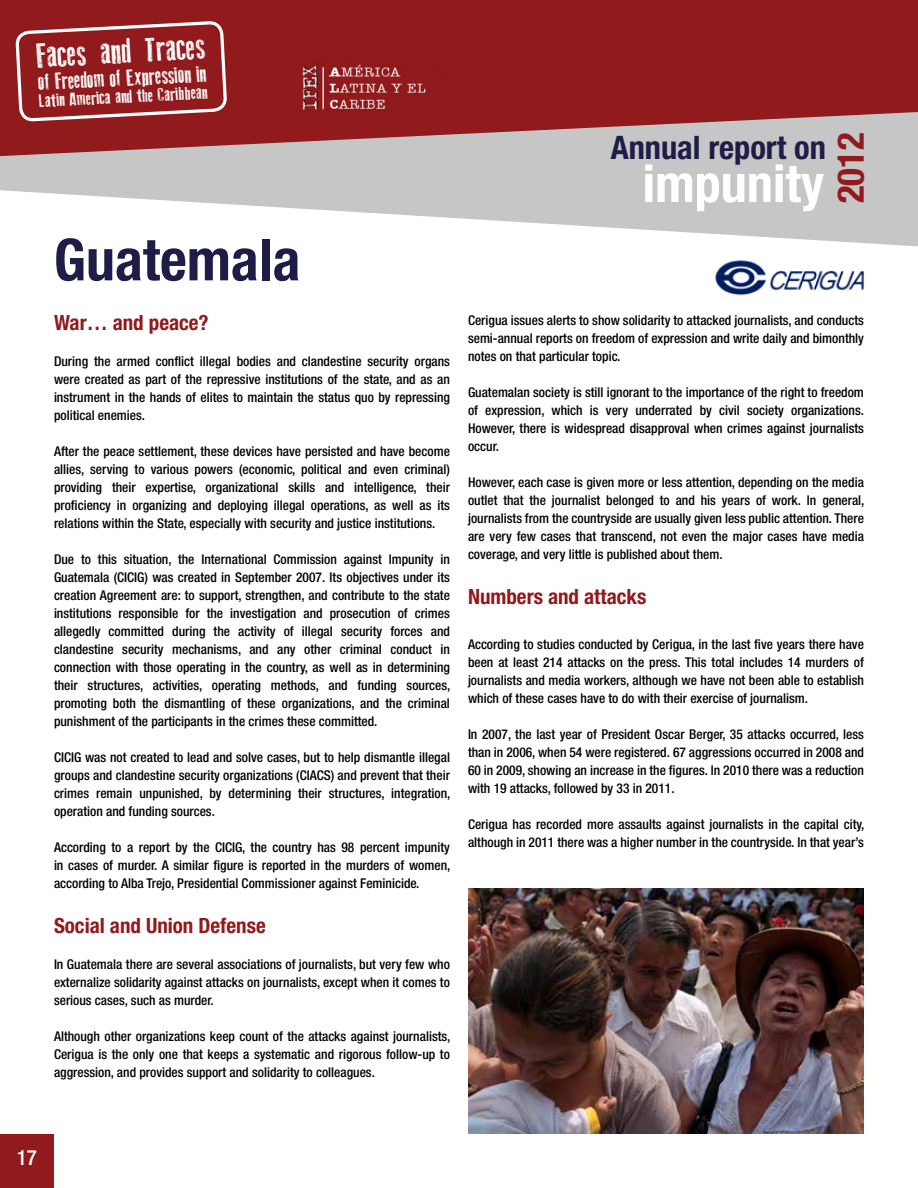
<style>
.page{position:relative;width:918px;height:1188px;background:#fff}
.page>*{position:absolute;margin:0;border:0;box-sizing:border-box;transform-origin:0 0}
.t1{font:700 condensed 58.05px "Helvetica Neue LT Std";color:#1e1d47}
.t2{font:700 condensed 52.2px "Helvetica Neue LT Std";color:#fff}
.t3{font:700 condensed 36.9px "Helvetica Neue LT Std";color:#901a1c}
.t4{font:34.2px "Old Press";color:#fff}
.t5{font:700 condensed 32.4px "Helvetica Neue LT Std";color:#1e1d47}
.t6{font:22.8px "Old Press";color:#fff}
.t7{font:700 condensed 21px "Helvetica Neue LT Std";color:#901a1c}
.t8{font:500 condensed 21px "Helvetica Neue LT Std";color:#fff}
.t9{font:18px "Old Press";color:#fff;scale:1.05 1}
.t10{font:500 condensed 13.5px/18px "Helvetica Neue LT Std";color:#000;text-align:justify}
</style>
<div class="page">
<svg style="left:0;top:164px;width:918px;height:83px;fill:#c7c6c6"></svg>
<svg style="left:0;top:0;width:918px;height:164px;fill:#901a1c"></svg>
<img style="left:715px;top:260px;width:150px;height:36px">
<img style="left:280px;top:54px;width:170px;height:70px">
<div style="left:0;top:1134px;width:54px;height:54px;background:#901a1c"></div>
<svg style="left:17px;top:22px;width:209px;height:209px"></svg>
<img style="left:468px;top:888px;width:396px;height:246px">
<h3 class="t4" style="left:36px;top:37px;width:170px;rotate:-3deg">Faces and Traces</h3>
<h3 class="t6" style="left:38px;top:70px;width:170px;rotate:-3deg">of Freedom of Expression in</h3>
<h3 class="t9" style="left:39px;top:91px;width:162px;rotate:-3deg">Latin America and the Caribbean</h3>
<h1 class="t1" style="left:54px;top:225px;width:248px">Guatemala</h1>
<h3 class="t7" style="left:54px;top:310px;width:156px">War… and peace?</h3>
<p class="t10" style="left:54px;top:352px;width:398px">During the armed conflict illegal bodies and clandestine security organs were created as part of the repressive institutions of the state, and as an instrument in the hands of elites to maintain the status quo by repressing political enemies.</p>
<p class="t10" style="left:54px;top:442px;width:398px">After the peace settlement, these devices have persisted and have become allies, serving to various powers (economic, political and even criminal) providing their expertise, organizational skills and intelligence, their proficiency in organizing and deploying illegal operations, as well as its relations within the State, especially with security and justice institutions.</p>
<p class="t10" style="left:54px;top:550px;width:398px">Due to this situation, the International Commission against Impunity in Guatemala (CICIG) was created in September 2007. Its objectives under its creation Agreement are: to support, strengthen, and contribute to the state institutions responsible for the investigation and prosecution of crimes allegedly committed during the activity of illegal security forces and clandestine security mechanisms, and any other criminal conduct in connection with those operating in the country, as well as in determining their structures, activities, operating methods, and funding sources, promoting both the dismantling of these organizations, and the criminal punishment of the participants in the crimes these committed.</p>
<p class="t10" style="left:54px;top:748px;width:398px">CICIG was not created to lead and solve cases, but to help dismantle illegal groups and clandestine security organizations (CIACS) and prevent that their crimes remain unpunished, by determining their structures, integration, operation and funding sources.</p>
<p class="t10" style="left:54px;top:838px;width:398px">According to a report by the CICIG, the country has 98 percent impunity in cases of murder. A similar figure is reported in the murders of women, according to Alba Trejo, Presidential Commissioner against Feminicide.</p>
<h3 class="t7" style="left:54px;top:913px;width:213px">Social and Union Defense</h3>
<p class="t10" style="left:54px;top:955px;width:398px">In Guatemala there are several associations of journalists, but very few who externalize solidarity against attacks on journalists, except when it comes to serious cases, such as murder.</p>
<p class="t10" style="left:54px;top:1027px;width:398px">Although other organizations keep count of the attacks against journalists, Cerigua is the only one that keeps a systematic and rigorous follow-up to aggression, and provides support and solidarity to colleagues.</p>
<h3 class="t5" style="left:611px;top:128px;width:217px">Annual report on</h3>
<h2 class="t2" style="left:643px;top:152px;width:183px">impunity</h2>
<h3 class="t3" style="left:829px;top:203px;width:72px;rotate:-90deg">2012</h3>
<p class="t10" style="left:468px;top:311px;width:398px">Cerigua issues alerts to show solidarity to attacked journalists, and conducts semi-annual reports on freedom of expression and write daily and bimonthly notes on that particular topic.</p>
<p class="t10" style="left:468px;top:383px;width:398px">Guatemalan society is still ignorant to the importance of the right to freedom of expression, which is very underrated by civil society organizations.<br>However, there is widespread disapproval when crimes against journalists occur.</p>
<p class="t10" style="left:468px;top:473px;width:398px">However, each case is given more or less attention, depending on the media outlet that the journalist belonged to and his years of work. In general, journalists from the countryside are usually given less public attention. There are very few cases that transcend, not even the major cases have media coverage, and very little is published about them.</p>
<h3 class="t7" style="left:468px;top:583px;width:180px">Numbers and attacks</h3>
<p class="t10" style="left:468px;top:635px;width:398px">According to studies conducted by Cerigua, in the last five years there have been at least 214 attacks on the press. This total includes 14 murders of journalists and media workers, although we have not been able to establish which of these cases have to do with their exercise of journalism.</p>
<p class="t10" style="left:468px;top:725px;width:398px">In 2007, the last year of President Oscar Berger, 35 attacks occurred, less than in 2006, when 54 were registered. 67 aggressions occurred in 2008 and 60 in 2009, showing an increase in the figures. In 2010 there was a reduction with 19 attacks, followed by 33 in 2011.</p>
<p class="t10" style="left:468px;top:815px;width:398px">Cerigua has recorded more assaults against journalists in the capital city, although in 2011 there was a higher number in the countryside. In that year’s</p>
<h3 class="t8" style="left:17px;top:1145px;width:22px">17</h3>
</div>
